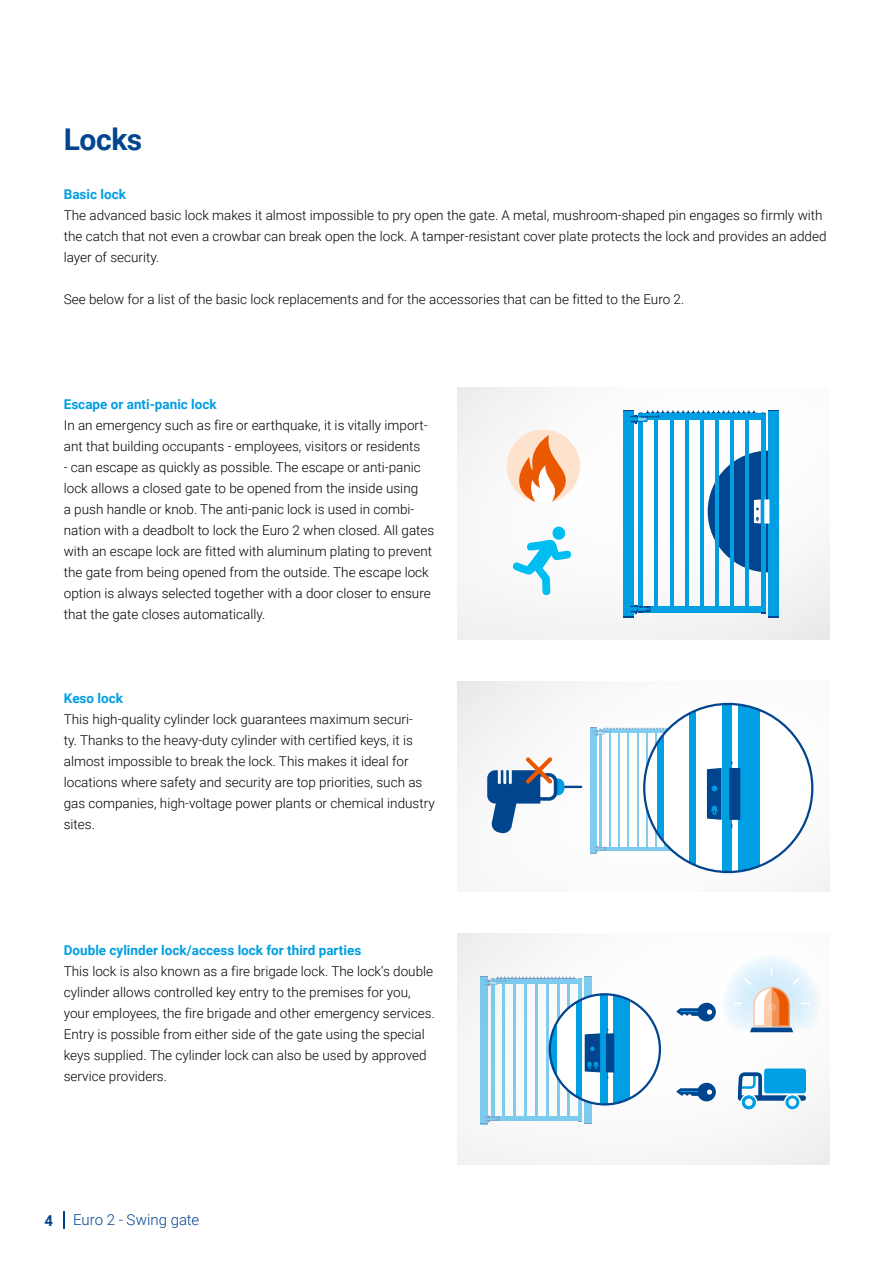
<style>
.page{position:relative;width:893px;height:1263px;background:#fff}
.page>*{position:absolute;margin:0;border:0;box-sizing:border-box;transform-origin:0 0}
.t1{font:700 30px "Roboto";letter-spacing:-.015em;color:#00458e}
.t2{font:300 15px "Roboto";letter-spacing:-.005em;color:#00458e}
.t3{font:700 15px "Roboto";color:#00458e}
.t4{font:300 13.5px/21px "Roboto";color:#000}
.t5{font:700 13.5px "Roboto";color:#009ee3}
</style>
<div class="page">
<svg style="left:63px;top:1212px;width:1px;height:17px"></svg>
<img style="left:457px;top:388px;width:372px;height:252px">
<img style="left:457px;top:934px;width:372px;height:231px">
<img style="left:457px;top:682px;width:372px;height:210px">
<hr style="left:568px;top:983px;width:2px;height:133px;background:#009ee3">
<hr style="left:557px;top:983px;width:2px;height:133px;background:#009ee3">
<hr style="left:546px;top:983px;width:2px;height:133px;background:#009ee3">
<hr style="left:535px;top:983px;width:2px;height:133px;background:#009ee3">
<hr style="left:524px;top:983px;width:3px;height:133px;background:#009ee3">
<hr style="left:513px;top:983px;width:3px;height:133px;background:#009ee3">
<hr style="left:503px;top:983px;width:2px;height:133px;background:#009ee3">
<hr style="left:491px;top:978px;width:3px;height:142px;background:#009ee3">
<hr style="left:578px;top:978px;width:4px;height:143px;background:#7dccef">
<div style="left:480px;top:977px;width:8px;height:147px;background:#7ccbed"></div>
<svg style="left:584px;top:986px;width:7px;height:135px"></svg>
<div style="left:494px;top:1116px;width:85px;height:5px;background:#7dcbee"></div>
<svg style="left:578px;top:1121px;width:13px;height:3px"></svg>
<svg style="left:480px;top:1115px;width:20px;height:9px"></svg>
<svg style="left:480px;top:976px;width:111px;height:10px"></svg>
<hr style="left:746px;top:420px;width:3px;height:186px;background:#009ee3">
<hr style="left:731px;top:420px;width:3px;height:186px;background:#009ee3">
<hr style="left:715px;top:420px;width:4px;height:186px;background:#009ee3">
<hr style="left:700px;top:420px;width:3px;height:186px;background:#009ee3">
<hr style="left:685px;top:420px;width:3px;height:186px;background:#009ee3">
<hr style="left:670px;top:420px;width:3px;height:186px;background:#009ee3">
<hr style="left:655px;top:420px;width:3px;height:186px;background:#009ee3">
<div style="left:638px;top:413px;width:5px;height:199px;background:#009ee3"></div>
<hr style="left:761px;top:413px;width:4px;height:200px;background:#009ee3">
<div style="left:624px;top:411px;width:10px;height:206px;background:#009ee3"></div>
<div style="left:768px;top:411px;width:11px;height:205px;background:#009ee3"></div>
<div style="left:643px;top:606px;width:118px;height:6px;background:#009ee3"></div>
<svg style="left:761px;top:613px;width:18px;height:4px"></svg>
<svg style="left:624px;top:605px;width:26px;height:12px"></svg>
<svg style="left:708px;top:451px;width:60px;height:121px"></svg>
<div style="left:764px;top:499px;width:5px;height:25px;background:#fff"></div>
<svg style="left:624px;top:410px;width:155px;height:14px"></svg>
<div style="left:550px;top:994px;width:110px;height:110px;background:#fff;border-radius:50%"></div>
<div style="left:576px;top:994px;width:5px;height:110px;background:#009ee3"></div>
<svg style="left:551px;top:994px;width:5px;height:110px"></svg>
<div style="left:600px;top:994px;width:8px;height:110px;background:#009ee3"></div>
<div style="left:613px;top:994px;width:16px;height:110px;background:#009ee3"></div>
<div style="left:606px;top:1033px;width:8px;height:39px;background:#00458e"></div>
<svg style="left:585px;top:1033px;width:15px;height:39px"></svg>
<div style="left:549px;top:993px;width:112px;height:112px;border:2px solid #00458e;border-radius:50%"></div>
<hr style="left:664px;top:733px;width:2px;height:114px;background:#009ee3">
<hr style="left:655px;top:733px;width:2px;height:114px;background:#009ee3">
<hr style="left:646px;top:733px;width:2px;height:114px;background:#009ee3">
<hr style="left:637px;top:733px;width:1px;height:114px;background:#009ee3">
<hr style="left:627px;top:733px;width:2px;height:114px;background:#009ee3">
<hr style="left:618px;top:733px;width:2px;height:114px;background:#009ee3">
<hr style="left:609px;top:733px;width:2px;height:114px;background:#009ee3">
<hr style="left:599px;top:729px;width:3px;height:121px;background:#009ee3">
<div style="left:590px;top:728px;width:6px;height:126px;background:#7ecdf0"></div>
<hr style="left:602px;top:847px;width:72px;height:3px;background:#009ee3">
<svg style="left:590px;top:846px;width:16px;height:8px"></svg>
<svg style="left:590px;top:727px;width:80px;height:9px"></svg>
<div style="left:644px;top:704px;width:168px;height:168px;background:#fff;border-radius:50%"></div>
<div style="left:689px;top:704px;width:7px;height:168px;background:#009ee3"></div>
<svg style="left:657px;top:704px;width:7px;height:168px"></svg>
<div style="left:722px;top:704px;width:10px;height:168px;background:#009ee3"></div>
<div style="left:738px;top:704px;width:22px;height:168px;background:#009ee3"></div>
<svg style="left:707px;top:768px;width:15px;height:52px"></svg>
<div style="left:729px;top:768px;width:11px;height:52px;background:#00458e"></div>
<svg style="left:676px;top:953px;width:146px;height:79px"></svg>
<svg style="left:676px;top:1083px;width:40px;height:18px"></svg>
<svg style="left:797px;top:1095px;width:9px;height:6px"></svg>
<svg style="left:737px;top:1071px;width:51px;height:30px"></svg>
<div style="left:764px;top:1068px;width:42px;height:25px;background:#009ee3;border-radius:3px"></div>
<div style="left:742px;top:1095px;width:14px;height:14px;border:3px solid #009ee3;border-radius:50%"></div>
<div style="left:785px;top:1095px;width:14px;height:14px;border:3px solid #009ee3;border-radius:50%"></div>
<svg style="left:512px;top:527px;width:59px;height:68px"></svg>
<div style="left:507px;top:430px;width:73px;height:73px;background:#fde2ce;border-radius:50%"></div>
<svg style="left:514px;top:435px;width:73px;height:68px"></svg>
<hr style="left:558px;top:786px;width:23px;height:2px;background:#00458e">
<svg style="left:487px;top:757px;width:77px;height:77px"></svg>
<h1 class="t1" style="left:64px;top:118px;width:80px">Locks</h1>
<p class="t5" style="left:64px;top:184px;width:64px">Basic lock</p>
<p class="t4" style="left:64px;top:204px;width:764px">The advanced basic lock makes it almost impossible to pry open the gate. A metal, mushroom-shaped pin engages so firmly with the catch that not even a crowbar can break open the lock. A tamper-resistant cover plate protects the lock and provides an added layer of security.</p>
<p class="t4" style="left:64px;top:288px;width:622px">See below for a list of the basic lock replacements and for the accessories that can be fitted to the Euro 2.</p>
<p class="t5" style="left:64px;top:394px;width:154px">Escape or anti-panic lock</p>
<p class="t4" style="left:64px;top:414px;width:365px">In an emergency such as fire or earthquake, it is vitally import&shy;ant that building occupants - employees, visitors or residents</p>
<p class="t4" style="left:64px;top:456px;width:372px">- can escape as quickly as possible. The escape or anti-panic lock allows a closed gate to be opened from the inside using<br>a push handle or knob. The anti-panic lock is used in combi&shy;nation with a deadbolt to lock the Euro 2 when closed. All gates with an escape lock are fitted with aluminum plating to prevent the gate from being opened from the outside. The escape lock option is always selected together with a door closer to ensure that the gate closes automatically.</p>
<p class="t5" style="left:64px;top:688px;width:61px">Keso lock</p>
<p class="t4" style="left:64px;top:708px;width:373px">This high-quality cylinder lock guarantees maximum securi-<br>ty. Thanks to the heavy-duty cylinder with certified keys, it is almost impossible to break the lock. This makes it ideal for locations where safety and security are top priorities, such as gas companies, high-voltage power plants or chemical industry sites.</p>
<p class="t5" style="left:64px;top:940px;width:299px">Double cylinder lock/access lock for third parties</p>
<p class="t4" style="left:64px;top:960px;width:373px">This lock is also known as a fire brigade lock. The lock‘s double cylinder allows controlled key entry to the premises for you, your employees, the fire brigade and other emergency services.<br>Entry is possible from either side of the gate using the special keys supplied. The cylinder lock can also be used by approved service providers.</p>
<p class="t3" style="left:45px;top:1210px;width:10px">4</p>
<p class="t2" style="left:73px;top:1209px;width:128px">Euro 2 - Swing gate</p>
</div>
